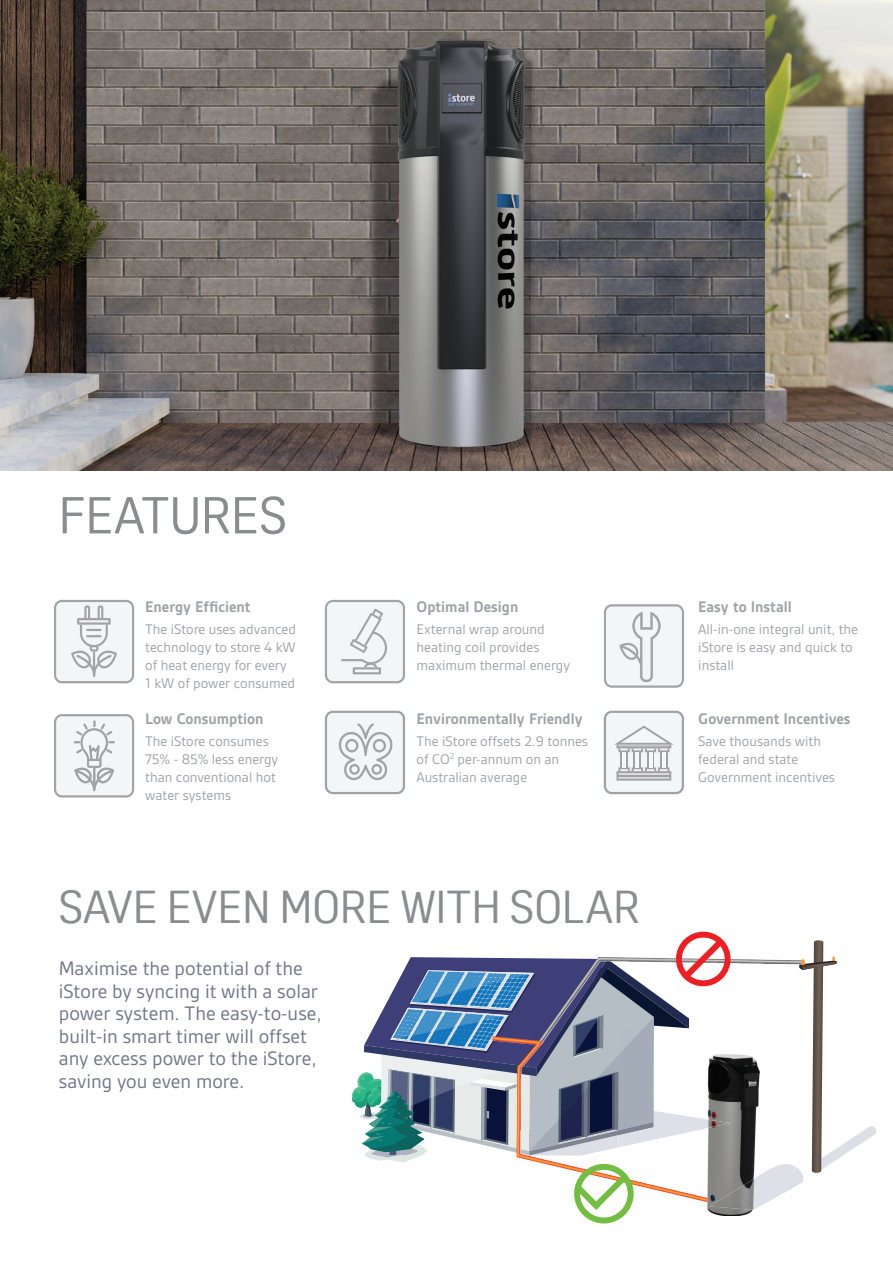
<style>
.page{position:relative;width:893px;height:1263px;background:#fff}
.page>*{position:absolute;margin:0;border:0;box-sizing:border-box;transform-origin:0 0}
.t1{font:51px "Oscine";color:#8a8c8f}
.t2{font:45px "Oscine";color:#8a8c8f}
.t3{font:21px/22.5px "Gesta";color:#737687}
.t4{font:700 16.5px "Gesta";color:#a1a3a6}
.t5{font:15px/18px "Gesta";color:#a1a3a6}
</style>
<div class="page">
<img style="left:0;top:0;width:893px;height:470px">
<svg style="left:54px;top:600px;width:80px;height:83px"></svg>
<div style="left:326px;top:712px;width:78px;height:81px;background:#f3f6f7;border-radius:7px"></div>
<div style="left:325px;top:711px;width:80px;height:83px;border:2px solid #a0a2a3;border-radius:7px"></div>
<div style="left:605px;top:712px;width:78px;height:81px;background:#f3f6f7;border-radius:7px"></div>
<div style="left:604px;top:711px;width:80px;height:83px;border:2px solid #a0a2a3;border-radius:7px"></div>
<svg style="left:604px;top:604px;width:80px;height:84px"></svg>
<svg style="left:54px;top:714px;width:80px;height:83px"></svg>
<svg style="left:325px;top:600px;width:80px;height:83px"></svg>
<svg style="left:338px;top:723px;width:55px;height:57px"></svg>
<svg style="left:614px;top:726px;width:59px;height:55px"></svg>
<hr style="left:618px;top:775px;width:51px;height:2px;background:#9fa2a4">
<hr style="left:635px;top:752px;width:4px;height:15px;background:#f6f7f7">
<hr style="left:622px;top:752px;width:4px;height:15px;background:#f6f7f7">
<hr style="left:649px;top:752px;width:3px;height:15px;background:#f6f7f7">
<hr style="left:662px;top:752px;width:4px;height:15px;background:#f6f7f7">
<div style="left:574px;top:1164px;width:60px;height:59px;border:6px solid #74bd43;border-radius:50%"></div>
<svg style="left:352px;top:931px;width:525px;height:285px"></svg>
<h1 class="t1" style="left:59px;top:487px;width:230px">FEATURES</h1>
<p class="t4" style="left:145px;top:597px;width:107px">Energy Efficient</p>
<p class="t5" style="left:145px;top:620px;width:152px">The iStore uses advanced technology to store 4 kW of heat energy for every<br>1 kW of power consumed</p>
<p class="t4" style="left:145px;top:709px;width:120px">Low Consumption</p>
<p class="t5" style="left:145px;top:732px;width:134px">The iStore consumes<br>75% - 85% less energy than conventional hot water systems</p>
<p class="t4" style="left:417px;top:597px;width:103px">Optimal Design</p>
<p class="t5" style="left:417px;top:620px;width:155px">External wrap around heating coil provides maximum thermal energy</p>
<p class="t4" style="left:417px;top:709px;width:168px">Environmentally Friendly</p>
<p class="t5" style="left:417px;top:732px;width:173px">The iStore offsets 2.9 tonnes of CO<sup>2</sup> per-annum on an<br>Australian average</p>
<h2 class="t2" style="left:59px;top:881px;width:583px">SAVE EVEN MORE WITH SOLAR</h2>
<h3 class="t3" style="left:59px;top:957px;width:264px">Maximise the potential of the iStore by syncing it with a solar power system. The easy-to-use, built-in smart timer will offset any excess power to the iStore, saving you even more.</h3>
<p class="t4" style="left:698px;top:597px;width:95px">Easy to Install</p>
<p class="t5" style="left:698px;top:620px;width:161px">All-in-one integral unit, the iStore is easy and quick to install</p>
<p class="t4" style="left:698px;top:709px;width:154px">Government Incentives</p>
<p class="t5" style="left:698px;top:732px;width:138px">Save thousands with federal and state<br>Government incentives</p>
</div>
